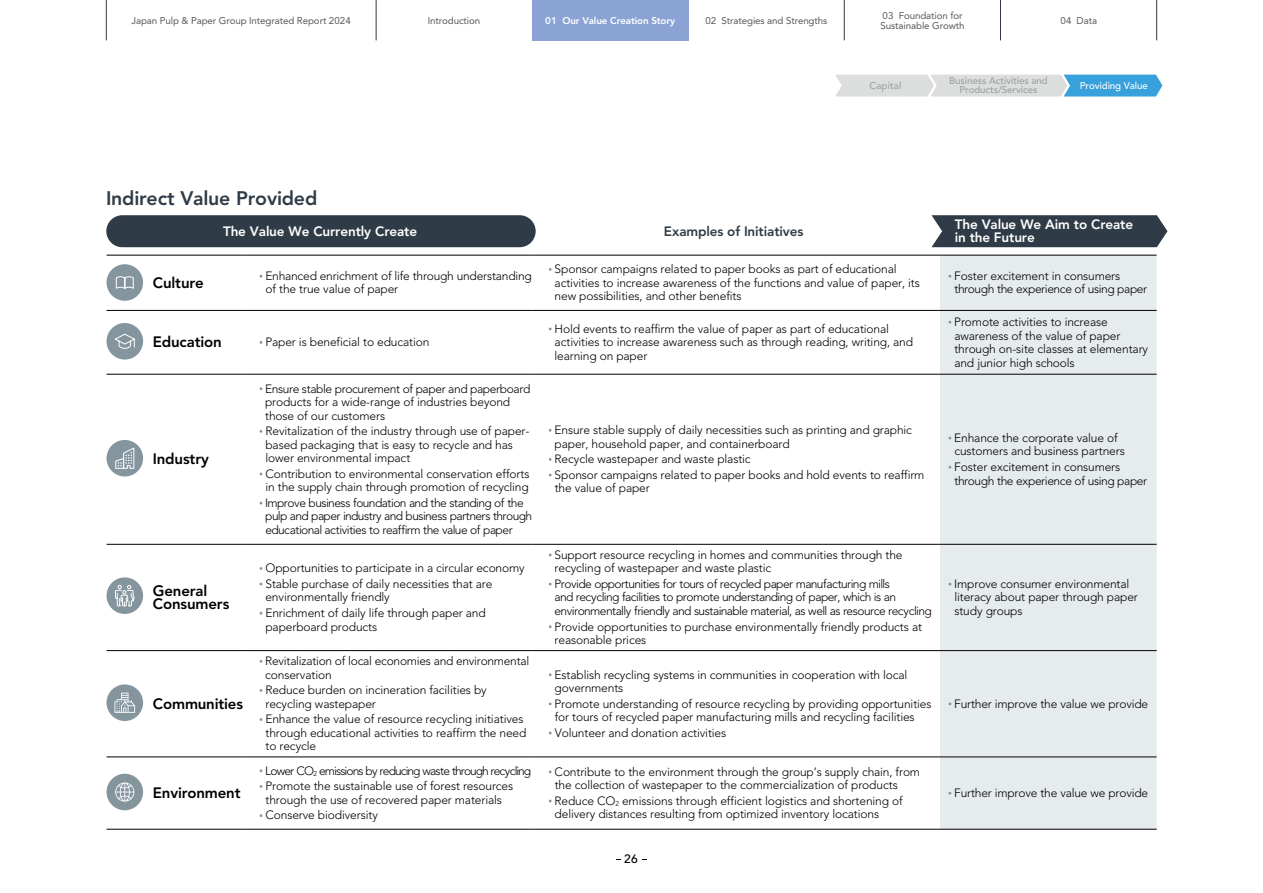
<style>
.page{position:relative;width:1263px;height:893px;background:#fff}
.page>*{position:absolute;margin:0;border:0;box-sizing:border-box;transform-origin:0 0}
.t1{font:800 19.5px "Avenir LT Std";letter-spacing:-.01em;color:#2f3c47}
.t2{font:800 15px/13.5px "Avenir LT Std";letter-spacing:-.01em;color:#000}
.t3{font:800 13.5px/13.5px "Avenir LT Std";letter-spacing:-.01em;color:#fff}
.t4{font:800 13.5px "Avenir LT Std";letter-spacing:-.005em;color:#2f3c47}
.t5{font:300 12px/13.5px "Avenir LT Std";letter-spacing:-.015em;color:#000}
.t6{font:300 12px/13.5px "Avenir LT Std";letter-spacing:-.045em;color:#000}
.t7{font:300 12px/13.5px "Avenir LT Std";letter-spacing:-.05em;color:#000}
.t8{font:300 12px/15.6px "Avenir LT Std";letter-spacing:-.055em;color:#000}
.t9{font:500 12px "Avenir LT Std";color:#000}
.t10{font:9.75px/10.5px "Avenir LT Std";letter-spacing:-.01em;color:#595757}
.t11{font:500 9.75px/9px "Avenir LT Std";letter-spacing:-.005em;color:#9fa0a0;text-align:center}
.t12{font:800 9.75px "Avenir LT Std";letter-spacing:-.01em;color:#fff}
.t13{font:500 9.75px "Avenir LT Std";letter-spacing:-.01em;color:#fff}
</style>
<div class="page">
<div style="left:940px;top:256px;width:217px;height:573px;background:#e6ebee"></div>
<hr style="left:107px;top:255px;width:140px;height:1px;background:#000">
<hr style="left:247px;top:255px;width:285px;height:1px;background:#000">
<hr style="left:532px;top:255px;width:408px;height:1px;background:#000">
<hr style="left:940px;top:255px;width:217px;height:1px;background:#000">
<hr style="left:107px;top:310px;width:140px;height:1px;background:#000">
<hr style="left:247px;top:310px;width:285px;height:1px;background:#000">
<hr style="left:532px;top:310px;width:408px;height:1px;background:#000">
<hr style="left:940px;top:310px;width:217px;height:1px;background:#000">
<hr style="left:107px;top:374px;width:140px;height:1px;background:#000">
<hr style="left:247px;top:374px;width:285px;height:1px;background:#000">
<hr style="left:532px;top:374px;width:408px;height:1px;background:#000">
<hr style="left:940px;top:374px;width:217px;height:1px;background:#000">
<hr style="left:107px;top:544px;width:140px;height:1px;background:#000">
<hr style="left:247px;top:544px;width:285px;height:1px;background:#000">
<hr style="left:532px;top:544px;width:408px;height:1px;background:#000">
<hr style="left:940px;top:544px;width:217px;height:1px;background:#000">
<hr style="left:107px;top:650px;width:140px;height:1px;background:#000">
<hr style="left:247px;top:650px;width:285px;height:1px;background:#000">
<hr style="left:532px;top:650px;width:408px;height:1px;background:#000">
<hr style="left:940px;top:650px;width:217px;height:1px;background:#000">
<hr style="left:107px;top:757px;width:140px;height:1px;background:#000">
<hr style="left:247px;top:757px;width:285px;height:1px;background:#000">
<hr style="left:532px;top:757px;width:408px;height:1px;background:#000">
<hr style="left:940px;top:757px;width:217px;height:1px;background:#000">
<hr style="left:107px;top:829px;width:140px;height:1px;background:#000">
<hr style="left:247px;top:829px;width:285px;height:1px;background:#000">
<hr style="left:532px;top:829px;width:408px;height:1px;background:#000">
<hr style="left:940px;top:829px;width:217px;height:1px;background:#000">
<div style="left:107px;top:264px;width:36px;height:37px;background:#84959e;border-radius:50%"></div>
<svg style="left:115px;top:276px;width:19px;height:13px"></svg>
<div style="left:107px;top:323px;width:36px;height:37px;background:#84959e;border-radius:50%"></div>
<svg style="left:115px;top:333px;width:20px;height:16px"></svg>
<div style="left:107px;top:440px;width:36px;height:36px;background:#84959e;border-radius:50%"></div>
<svg style="left:115px;top:447px;width:20px;height:22px"></svg>
<div style="left:107px;top:577px;width:36px;height:37px;background:#84959e;border-radius:50%"></div>
<svg style="left:115px;top:584px;width:20px;height:23px"></svg>
<div style="left:107px;top:684px;width:36px;height:37px;background:#84959e;border-radius:50%"></div>
<svg style="left:114px;top:693px;width:21px;height:20px"></svg>
<div style="left:107px;top:774px;width:36px;height:36px;background:#84959e;border-radius:50%"></div>
<svg style="left:115px;top:782px;width:19px;height:20px"></svg>
<div style="left:106px;top:215px;width:430px;height:32px;background:#2f3c47;border-radius:16px"></div>
<svg style="left:931px;top:215px;width:236px;height:32px;background:#394650"></svg>
<svg style="left:835px;top:75px;width:327px;height:22px;background:#b0cede"></svg>
<div style="left:532px;top:0;width:156px;height:40px;background:#8aa3d4"></div>
<hr style="left:1156px;top:0;width:1px;height:40px;background:#2f3c47">
<hr style="left:1000px;top:0;width:1px;height:40px;background:#2f3c47">
<hr style="left:844px;top:0;width:1px;height:40px;background:#2f3c47">
<hr style="left:376px;top:0;width:1px;height:40px;background:#2f3c47">
<hr style="left:106px;top:0;width:1px;height:40px;background:#2f3c47">
<p class="t10" style="left:131px;top:15px;width:221px">Japan Pulp &amp; Paper Group Integrated Report 2024</p>
<p class="t10" style="left:428px;top:15px;width:54px">Introduction</p>
<p class="t12" style="left:545px;top:15px;width:131px">01 Our Value Creation Story</p>
<p class="t10" style="left:705px;top:15px;width:123px">02 Strategies and Strengths</p>
<p class="t10" style="left:881px;top:10px;width:85px">03 Foundation for<br>Sustainable Growth</p>
<p class="t10" style="left:1060px;top:15px;width:38px">04 Data</p>
<h1 class="t1" style="left:106px;top:186px;width:213px">Indirect Value Provided</h1>
<p class="t11" style="left:869px;top:81px;width:33px">Capital</p>
<p class="t11" style="left:949px;top:77px;width:100px">Business Activities and<br>Products/Services</p>
<p class="t13" style="left:1080px;top:80px;width:69px">Providing Value</p>
<p class="t3" style="left:223px;top:224px;width:196px">The Value We Currently Create</p>
<p class="t4" style="left:664px;top:223px;width:141px">Examples of Initiatives</p>
<p class="t3" style="left:955px;top:218px;width:180px">The Value We Aim to Create in the Future</p>
<p class="t2" style="left:153px;top:276px;width:52px">Culture</p>
<p class="t5" style="left:265px;top:269px;width:268px">Enhanced enrichment of life through understanding of the true value of paper</p>
<p class="t5" style="left:555px;top:262px;width:367px">Sponsor campaigns related to paper books as part of educational activities to increase awareness of the functions and value of paper, its new possibilities, and other benefits</p>
<p class="t5" style="left:954px;top:269px;width:194px">Foster excitement in consumers through the experience of using paper</p>
<p class="t2" style="left:153px;top:335px;width:70px">Education</p>
<p class="t5" style="left:265px;top:335px;width:166px">Paper is beneficial to education</p>
<p class="t5" style="left:555px;top:322px;width:360px">Hold events to reaffirm the value of paper as part of educational activities to increase awareness such as through reading, writing, and learning on paper</p>
<p class="t5" style="left:954px;top:315px;width:195px">Promote activities to increase awareness of the value of paper through on-site classes at elementary and junior high schools</p>
<p class="t2" style="left:153px;top:452px;width:58px">Industry</p>
<p class="t5" style="left:265px;top:382px;width:267px">Ensure stable procurement of paper and paperboard products for a wide-range of industries beyond those of our customers</p>
<p class="t5" style="left:265px;top:424px;width:266px">Revitalization of the industry through use of paper&shy;based packaging that is easy to recycle and has lower environmental impact</p>
<p class="t5" style="left:265px;top:467px;width:266px">Contribution to environmental conservation efforts in the supply chain through promotion of recycling</p>
<p class="t7" style="left:265px;top:496px;width:268px">Improve business foundation and the standing of the pulp and paper industry and business partners through educational activities to reaffirm the value of paper</p>
<p class="t5" style="left:555px;top:423px;width:359px">Ensure stable supply of daily necessities such as printing and graphic paper, household paper, and containerboard</p>
<p class="t5" style="left:555px;top:451px;width:371px;line-height:15.6px">Recycle wastepaper and waste plastic<br>Sponsor campaigns related to paper books and hold events to reaffirm</p>
<p class="t5" style="left:555px;top:481px;width:97px">the value of paper</p>
<p class="t5" style="left:954px;top:431px;width:172px">Enhance the corporate value of customers and business partners</p>
<p class="t5" style="left:954px;top:460px;width:194px">Foster excitement in consumers through the experience of using paper</p>
<p class="t2" style="left:153px;top:584px;width:78px">General<br>Consumers</p>
<p class="t5" style="left:265px;top:560px;width:261px;line-height:15.6px">Opportunities to participate in a circular economy<br>Stable purchase of daily necessities that are</p>
<p class="t5" style="left:265px;top:589px;width:222px;line-height:15.6px">environmentally friendly<br>Enrichment of daily life through paper and</p>
<p class="t5" style="left:265px;top:620px;width:113px">paperboard products</p>
<p class="t5" style="left:555px;top:548px;width:349px">Support resource recycling in homes and communities through the recycling of wastepaper and waste plastic</p>
<p class="t6" style="left:554px;top:577px;width:379px">Provide opportunities for tours of recycled paper manufacturing mills<br>and recycling facilities to promote understanding of paper, which is an environmentally friendly and sustainable material, as well as resource recycling</p>
<p class="t5" style="left:555px;top:620px;width:369px">Provide opportunities to purchase environmentally friendly products at reasonable prices</p>
<p class="t5" style="left:954px;top:577px;width:185px">Improve consumer environmental literacy about paper through paper study groups</p>
<p class="t2" style="left:153px;top:697px;width:92px">Communities</p>
<p class="t5" style="left:265px;top:654px;width:266px">Revitalization of local economies and environmental conservation</p>
<p class="t5" style="left:265px;top:683px;width:223px">Reduce burden on incineration facilities by recycling wastepaper</p>
<p class="t5" style="left:265px;top:712px;width:263px">Enhance the value of resource recycling initiatives through educational activities to reaffirm the need to recycle</p>
<p class="t5" style="left:555px;top:668px;width:354px">Establish recycling systems in communities in cooperation with local governments</p>
<p class="t5" style="left:555px;top:697px;width:378px">Promote understanding of resource recycling by providing opportunities for tours of recycled paper manufacturing mills and recycling facilities</p>
<p class="t5" style="left:555px;top:726px;width:173px">Volunteer and donation activities</p>
<p class="t5" style="left:954px;top:697px;width:195px">Further improve the value we provide</p>
<p class="t2" style="left:153px;top:786px;width:89px">Environment</p>
<p class="t8" style="left:265px;top:763px;width:268px">Lower CO<sub>2</sub> emissions by reducing waste through recycling<br>Promote the sustainable use of forest resources</p>
<p class="t5" style="left:265px;top:792px;width:238px;line-height:15.6px">through the use of recovered paper materials<br>Conserve biodiversity</p>
<p class="t5" style="left:555px;top:765px;width:367px">Contribute to the environment through the group’s supply chain, from the collection of wastepaper to the commercialization of products</p>
<p class="t5" style="left:555px;top:794px;width:350px">Reduce CO<sub>2</sub> emissions through efficient logistics and shortening of delivery distances resulting from optimized inventory locations</p>
<p class="t5" style="left:954px;top:786px;width:195px">Further improve the value we provide</p>
<p class="t9" style="left:624px;top:852px;width:15px">26</p>
</div>
